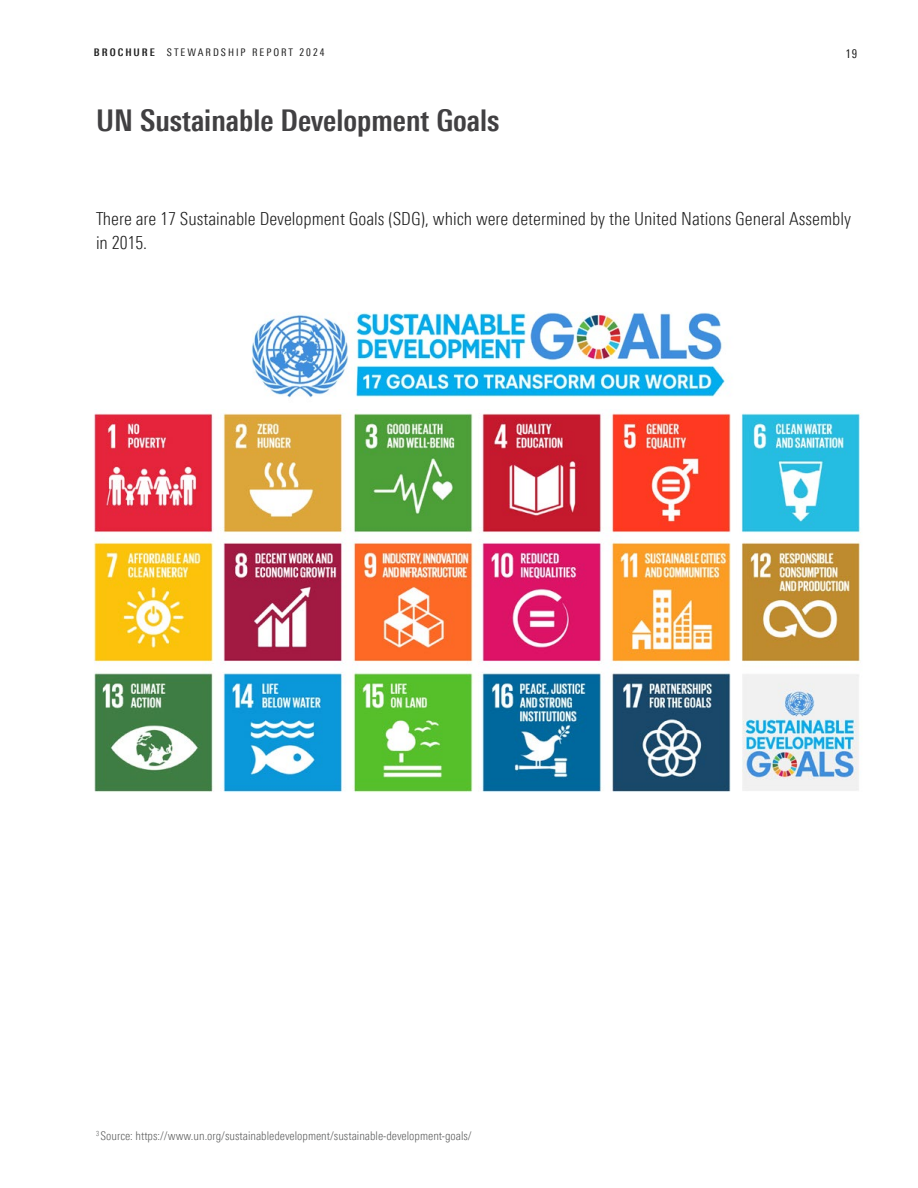
<style>
.page{position:relative;width:918px;height:1188px;background:#fff}
.page>*{position:absolute;margin:0;border:0;box-sizing:border-box;transform-origin:0 0}
.General_Big_Tittle_20pt{font:700 condensed 30px "Univers Nextfor MORN";color:#414042}
.Cover_Title_White_26pt{font:300 condensed 18px/24px "Univers Nextfor MORN";color:#1e1e1e}
.t1{font:300 condensed 12px "Univers Nextfor MORN";color:#5e5f5f}
.t2{font:condensed 12px "Univers Nextfor MORN";color:#1e1e1e}
.t3{font:condensed 10.5px "Univers Nextfor MORN";letter-spacing:.19em;color:#1e1e1e}
.t4{font:700 condensed 10.5px "Univers Nextfor MORN";letter-spacing:.19em;color:#1e1e1e}
</style>
<div class="page">
<img style="left:252px;top:312px;width:473px;height:86px">
<img style="left:93px;top:409px;width:768px;height:383px">
<p class="t4" style="left:94px;top:46px;width:63px">BROCHURE</p>
<p class="t2" style="left:846px;top:47px;width:13px">19</p>
<p class="t3" style="left:167px;top:46px;width:159px">STEWARDSHIP REPORT 2024</p>
<p class="General_Big_Tittle_20pt" style="left:96px;top:102px;width:405px">UN Sustainable Development Goals</p>
<p class="Cover_Title_White_26pt" style="left:96px;top:207px;width:757px">There are 17 Sustainable Development Goals (SDG), which were determined by the United Nations General Assembly in 2015.</p>
<p class="t1" style="left:96px;top:1129px;width:377px"><sup>3</sup> Source: https://www.un.org/sustainabledevelopment/sustainable-development-goals/</p>
</div>
